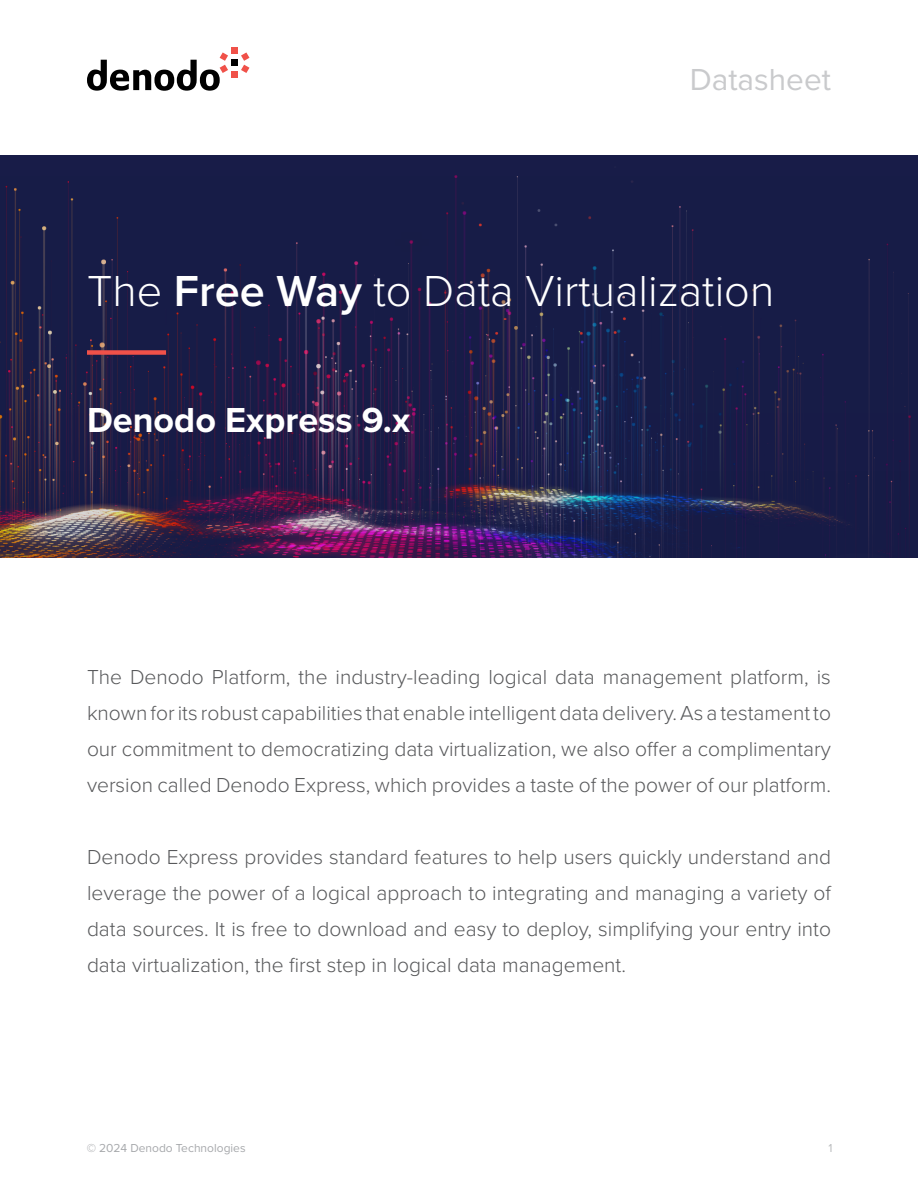
<style>
.page{position:relative;width:918px;height:1188px;background:#fff}
.page>*{position:absolute;margin:0;border:0;box-sizing:border-box;transform-origin:0 0}
.t1{font:300 45px "Proxima Nova";color:#fff}
.t2{font:700 36px "Proxima Nova";color:#fff}
.t3{font:31.5px "Proxima Nova";color:#c9cacc}
.t4{font:300 21px/36px "Proxima Nova";color:#58595b;text-align:justify}
.t5{font:12px "Proxima Nova";color:#a7a9ac}
.t6{font:12px "Proxima Nova";color:#b8babc}
.s1{font-weight:600}
</style>
<div class="page">
<img style="left:0;top:156px;width:918px;height:402px">
<div style="left:231px;top:72px;width:7px;height:6px;background:#f05149"></div>
<svg style="left:241px;top:52px;width:8px;height:21px"></svg>
<div style="left:231px;top:60px;width:7px;height:6px;background:#000"></div>
<div style="left:231px;top:47px;width:7px;height:7px;background:#f05149"></div>
<svg style="left:87px;top:52px;width:141px;height:39px"></svg>
<div style="left:87px;top:350px;width:79px;height:5px;background:#f05149"></div>
<h3 class="t3" style="left:690px;top:56px;width:143px">Datasheet</h3>
<h1 class="t1" style="left:87px;top:257px;width:689px">The <span class="s1">Free Way</span> to Data Virtualization</h1>
<h2 class="t2" style="left:87px;top:393px;width:325px">Denodo Express 9.x</h2>
<p class="t4" style="left:87px;top:658px;width:746px">The Denodo Platform, the industry-leading logical data management platform, is known for its robust capabilities that enable intelligent data delivery. As a testament to our commitment to democratizing data virtualization, we also offer a complimentary version called Denodo Express, which provides a taste of the power of our platform.</p>
<p class="t4" style="left:87px;top:838px;width:746px">Denodo Express provides standard features to help users quickly understand and leverage the power of a logical approach to integrating and managing a variety of data sources. It is free to download and easy to deploy, simplifying your entry into data virtualization, the first step in logical data management.</p>
<p class="t5" style="left:87px;top:1139px;width:160px">© 2024 Denodo Technologies</p>
<p class="t6" style="left:828px;top:1139px;width:6px">1</p>
</div>
